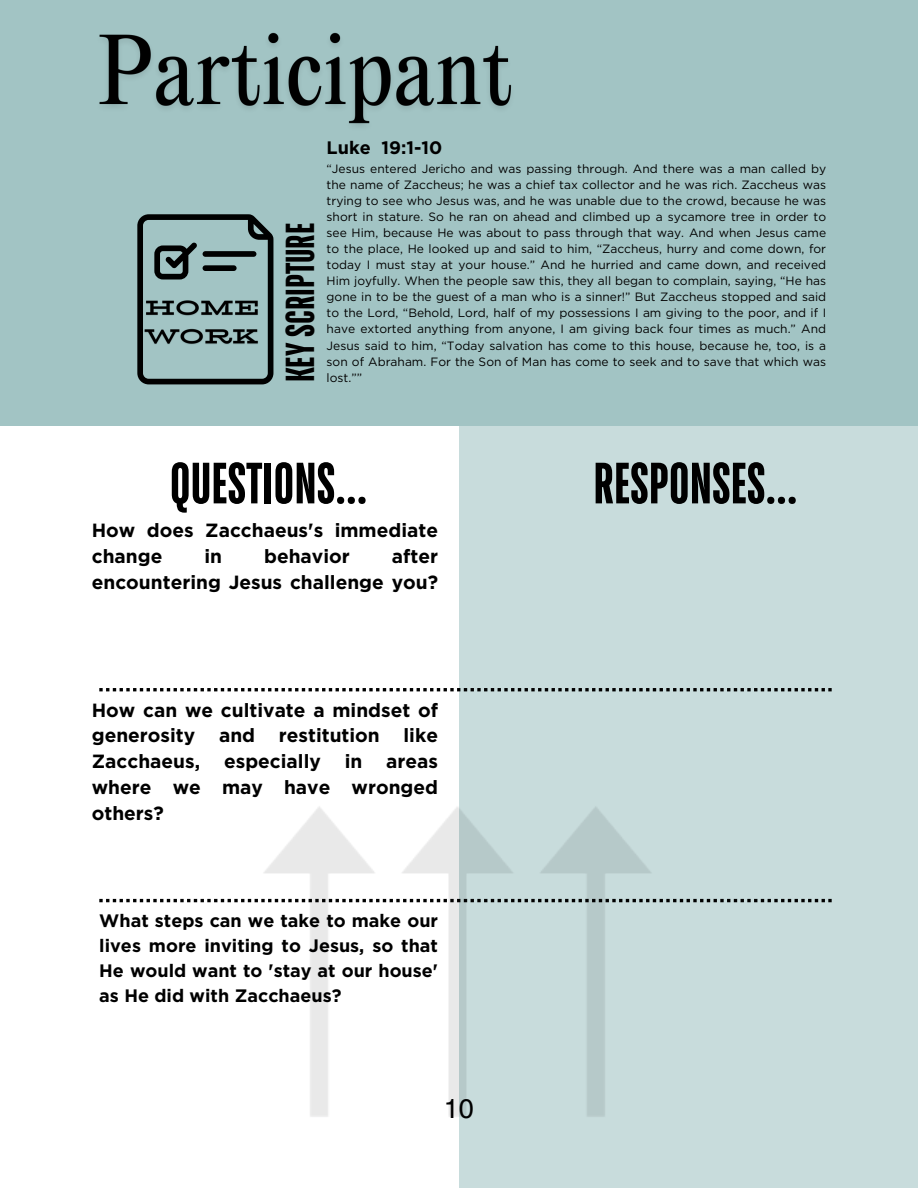
<style>
.page{position:relative;width:918px;height:1188px;background:#fff}
.page>*{position:absolute;margin:0;border:0;box-sizing:border-box;transform-origin:0 0}
.t1{font:700 58.05px "TT Bluescreens";color:#000}
.t2{font:700 40.35px "TT Bluescreens";color:#000}
.t3{font:27px "Helvetica LT Pro";color:#000}
.t4{font:700 19.05px/25.8px "Gotham";color:#000}
.t5{font:700 18px/24.8px "Gotham";color:#000;text-align:justify}
.t6{font:12px/16px "Gotham";color:#000;text-align:justify}
</style>
<div class="page">
<div style="left:0;top:0;width:917px;height:426px;background:#a2c4c4"></div>
<svg style="left:137px;top:214px;width:136px;height:170px"></svg>
<div style="left:203px;top:251px;width:53px;height:6px;background:#000;border-radius:3px"></div>
<div style="left:203px;top:265px;width:34px;height:6px;background:#000;border-radius:3px"></div>
<div style="left:148px;top:282px;width:111px;height:83px;background:#a2c4c4"></div>
<img style="left:143px;top:292px;width:118px;height:61px">
<div style="left:459px;top:426px;width:459px;height:762px;background:#c8dcdc"></div>
<img style="left:99px;top:32px;width:413px;height:94px">
<svg style="left:99px;top:688px;width:733px;height:3px"></svg>
<svg style="left:99px;top:899px;width:733px;height:3px"></svg>
<img style="left:125px;top:806px;width:668px;height:311px">
<h2 class="t2" style="left:277px;top:382px;width:161px;rotate:-90deg">KEY SCRIPTURE</h2>
<h3 class="t5" style="left:327px;top:135px;width:117px">Luke 19:1-10</h3>
<p class="t6" style="left:327px;top:160px;width:501px">“Jesus entered Jericho and was passing through. And there was a man called by the name of Zaccheus; he was a chief tax collector and he was rich. Zaccheus was trying to see who Jesus was, and he was unable due to the crowd, because he was short in stature. So he ran on ahead and climbed up a sycamore tree in order to see Him, because He was about to pass through that way. And when Jesus came to the place, He looked up and said to him, “Zaccheus, hurry and come down, for today I must stay at your house.” And he hurried and came down, and received Him joyfully. When the people saw this, they all began to complain, saying, “He has gone in to be the guest of a man who is a sinner!” But Zaccheus stopped and said to the Lord, “Behold, Lord, half of my possessions I am giving to the poor, and if I have extorted anything from anyone, I am giving back four times as much.” And Jesus said to him, “Today salvation has come to this house, because he, too, is a son of Abraham. For the Son of Man has come to seek and to save that which was lost.””</p>
<h1 class="t1" style="left:170px;top:450px;width:199px">QUESTIONS...</h1>
<h3 class="t4" style="left:92px;top:518px;width:348px">How does Zacchaeus's immediate change</h3>
<h3 class="t4" style="left:92px;top:543px;width:348px;text-align:right">after<br>encountering Jesus challenge you?</h3>
<h3 class="t4" style="left:204px;top:543px;width:19px">in</h3>
<h3 class="t4" style="left:264px;top:543px;width:87px">behavior</h3>
<h3 class="t4" style="left:92px;top:697px;width:348px;text-align:justify">How can we cultivate a mindset of generosity and restitution like Zacchaeus, especially in areas where we may have wronged others?</h3>
<h3 class="t5" style="left:99px;top:909px;width:340px">What steps can we take to make our lives more inviting to Jesus, so that He would want to 'stay at our house' as He did with Zacchaeus?</h3>
<h3 class="t3" style="left:444px;top:1093px;width:32px">10</h3>
<h1 class="t1" style="left:593px;top:450px;width:206px">RESPONSES...</h1>
</div>
